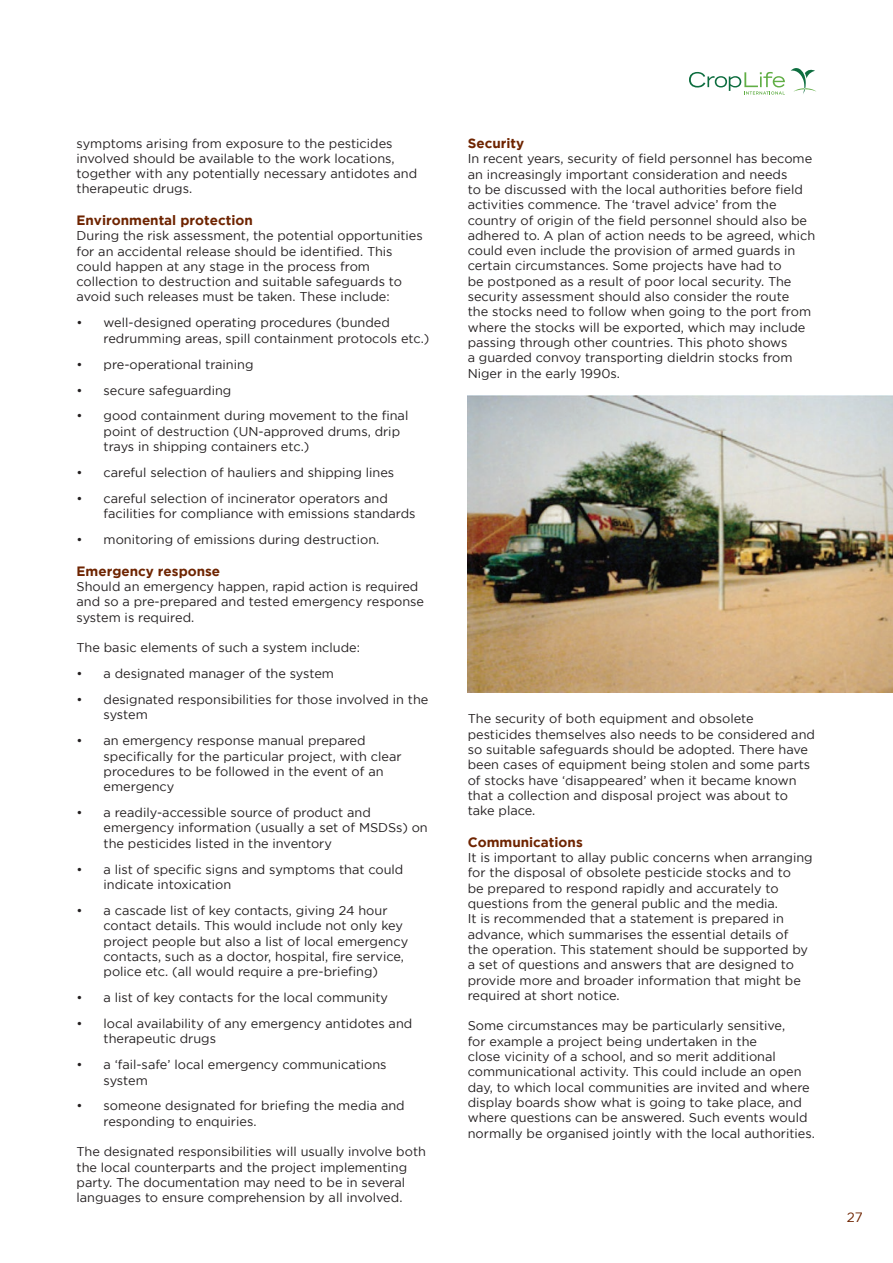
<style>
.page{position:relative;width:893px;height:1263px;background:#fff}
.page>*{position:absolute;margin:0;border:0;box-sizing:border-box;transform-origin:0 0}
.t1{font:700 13.5px "Gotham";color:#6e2401}
.t2{font:13.5px "Gotham";color:#6e2401}
.t3{font:12.75px/15.3px "Gotham";color:#231f20}
</style>
<div class="page">
<svg style="left:791px;top:68px;width:25px;height:26px"></svg>
<svg style="left:689px;top:72px;width:96px;height:23px"></svg>
<img style="left:468px;top:395px;width:425px;height:298px">
<p class="t3" style="left:77px;top:135px;width:342px">symptoms arising from exposure to the pesticides involved should be available to the work locations, together with any potentially necessary antidotes and therapeutic drugs.</p>
<p class="t1" style="left:77px;top:212px;width:178px">Environmental protection</p>
<p class="t3" style="left:77px;top:228px;width:348px">During the risk assessment, the potential opportunities for an accidental release should be identified. This could happen at any stage in the process from collection to destruction and suitable safeguards to avoid such releases must be taken. These include:</p>
<p class="t3" style="left:104px;top:315px;width:327px;text-indent:-27px">• well-designed operating procedures (bunded redrumming areas, spill containment protocols etc.)</p>
<p class="t3" style="left:77px;top:356px;width:178px">• pre-operational training</p>
<p class="t3" style="left:77px;top:382px;width:156px">• secure safeguarding</p>
<p class="t3" style="left:104px;top:408px;width:306px;text-indent:-27px">• good containment during movement to the final point of destruction (UN-approved drums, drip trays in shipping containers etc.)</p>
<p class="t3" style="left:77px;top:465px;width:319px">• careful selection of hauliers and shipping lines</p>
<p class="t3" style="left:104px;top:491px;width:314px;text-indent:-27px">• careful selection of incinerator operators and facilities for compliance with emissions standards</p>
<p class="t3" style="left:77px;top:532px;width:304px">• monitoring of emissions during destruction.</p>
<p class="t1" style="left:77px;top:563px;width:145px">Emergency response</p>
<p class="t3" style="left:77px;top:579px;width:349px">Should an emergency happen, rapid action is required and so a pre-prepared and tested emergency response system is required.</p>
<p class="t3" style="left:77px;top:640px;width:285px">The basic elements of such a system include:</p>
<p class="t3" style="left:77px;top:666px;width:259px">• a designated manager of the system</p>
<p class="t3" style="left:104px;top:692px;width:326px;text-indent:-27px">• designated responsibilities for those involved in the system</p>
<p class="t3" style="left:104px;top:733px;width:300px;text-indent:-27px">• an emergency response manual prepared specifically for the particular project, with clear procedures to be followed in the event of an emergency</p>
<p class="t3" style="left:104px;top:805px;width:326px;text-indent:-27px">• a readily-accessible source of product and emergency information (usually a set of MSDSs) on the pesticides listed in the inventory</p>
<p class="t3" style="left:104px;top:861px;width:301px;text-indent:-27px">• a list of specific signs and symptoms that could indicate intoxication</p>
<p class="t3" style="left:104px;top:902px;width:306px;text-indent:-27px">• a cascade list of key contacts, giving 24 hour contact details. This would include not only key project people but also a list of local emergency contacts, such as a doctor, hospital, fire service, police etc. (all would require a pre-briefing)</p>
<p class="t3" style="left:77px;top:990px;width:313px">• a list of key contacts for the local community</p>
<p class="t3" style="left:104px;top:1016px;width:310px;text-indent:-27px">• local availability of any emergency antidotes and therapeutic drugs</p>
<p class="t3" style="left:104px;top:1057px;width:285px;text-indent:-27px">• a ‘fail-safe’ local emergency communications system</p>
<p class="t3" style="left:104px;top:1098px;width:303px;text-indent:-27px">• someone designated for briefing the media and responding to enquiries.</p>
<p class="t3" style="left:77px;top:1144px;width:351px">The designated responsibilities will usually involve both the local counterparts and the project implementing party. The documentation may need to be in several languages to ensure comprehension by all involved.</p>
<p class="t1" style="left:468px;top:135px;width:58px">Security</p>
<p class="t3" style="left:468px;top:151px;width:349px">In recent years, security of field personnel has become an increasingly important consideration and needs<br>to be discussed with the local authorities before field activities commence. The ‘travel advice’ from the country of origin of the field personnel should also be adhered to. A plan of action needs to be agreed, which could even include the provision of armed guards in certain circumstances. Some projects have had to<br>be postponed as a result of poor local security. The security assessment should also consider the route<br>the stocks need to follow when going to the port from where the stocks will be exported, which may include passing through other countries. This photo shows<br>a guarded convoy transporting dieldrin stocks from Niger in the early 1990s.</p>
<p class="t3" style="left:468px;top:711px;width:349px">The security of both equipment and obsolete pesticides themselves also needs to be considered and so suitable safeguards should be adopted. There have been cases of equipment being stolen and some parts of stocks have ‘disappeared’ when it became known that a collection and disposal project was about to take place.</p>
<p class="t1" style="left:468px;top:834px;width:117px">Communications</p>
<p class="t3" style="left:468px;top:850px;width:346px">It is important to allay public concerns when arranging for the disposal of obsolete pesticide stocks and to<br>be prepared to respond rapidly and accurately to questions from the general public and the media.<br>It is recommended that a statement is prepared in advance, which summarises the essential details of<br>the operation. This statement should be supported by a set of questions and answers that are designed to provide more and broader information that might be required at short notice.</p>
<p class="t3" style="left:468px;top:1018px;width:349px">Some circumstances may be particularly sensitive,<br>for example a project being undertaken in the<br>close vicinity of a school, and so merit additional communicational activity. This could include an open day, to which local communities are invited and where display boards show what is going to take place, and where questions can be answered. Such events would normally be organised jointly with the local authorities.</p>
<p class="t2" style="left:847px;top:1209px;width:17px">27</p>
</div>
